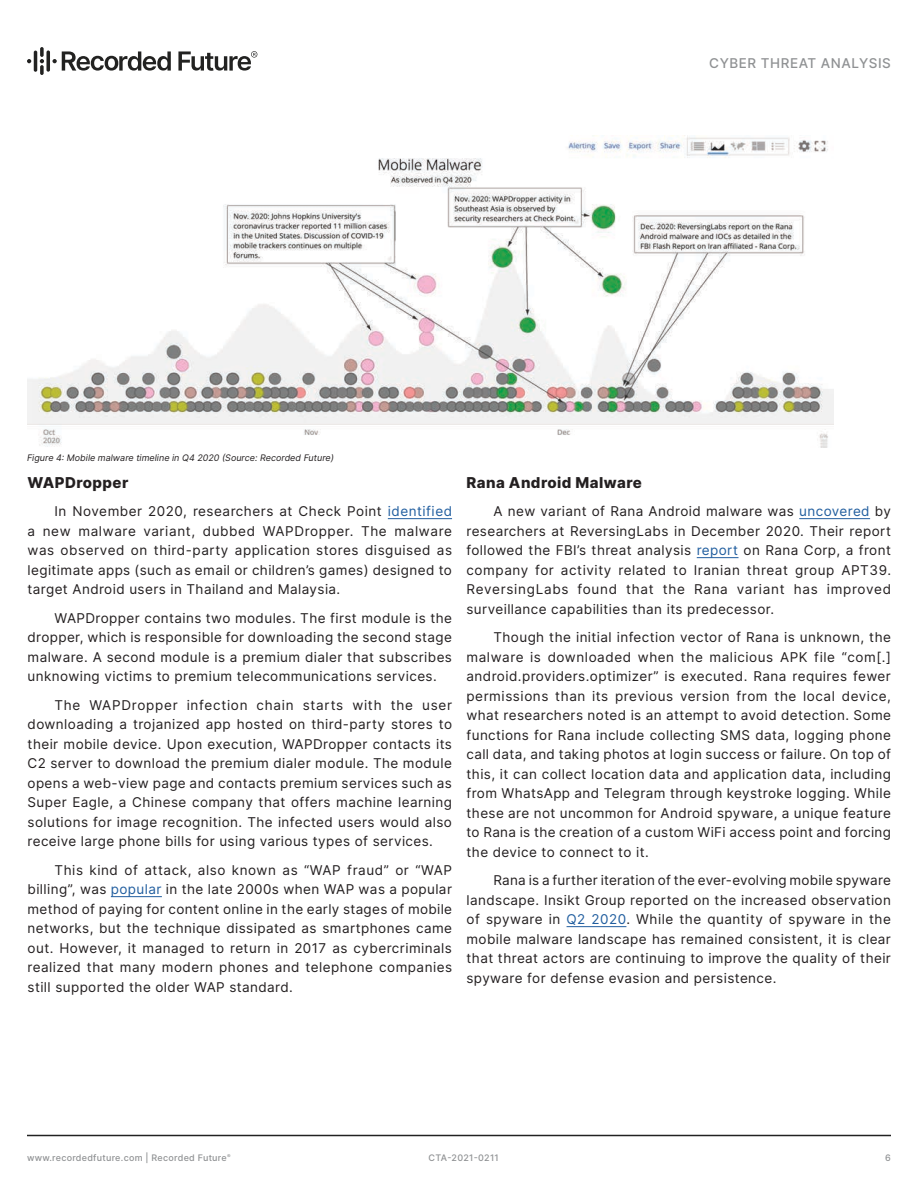
<style>
.page{position:relative;width:918px;height:1188px;background:#fff}
.page>*{position:absolute;margin:0;border:0;box-sizing:border-box;transform-origin:0 0}
.t1{font:800 15px "Inter";letter-spacing:.03em;color:#231f20}
.t2{font:13.5px/19.5px "Inter";letter-spacing:.03em;color:#231f20;text-align:justify}
.t3{font:500 13.5px "Inter";letter-spacing:.04em;color:#8f9193}
.t4{font:italic 9px "Inter";color:#231f20}
.t5{font:500 9px "Inter";letter-spacing:.03em;color:#8f9193}
.s1{color:#215e9f}
</style>
<div class="page">
<hr style="left:27px;top:1135px;width:864px;height:1px;background:#222">
<hr style="left:388px;top:518px;width:64px;height:1px;background:#215e9f">
<hr style="left:111px;top:896px;width:51px;height:1px;background:#215e9f">
<hr style="left:799px;top:518px;width:71px;height:1px;background:#215e9f">
<hr style="left:697px;top:557px;width:42px;height:1px;background:#215e9f">
<hr style="left:567px;top:926px;width:59px;height:1px;background:#215e9f">
<img style="left:27px;top:135px;width:807px;height:312px">
<svg style="left:178px;top:51px;width:79px;height:20px"></svg>
<svg style="left:27px;top:59px;width:4px;height:4px"></svg>
<svg style="left:40px;top:50px;width:131px;height:22px"></svg>
<hr style="left:34px;top:51px;width:3px;height:21px;background:#222221;border-radius:2px">
<svg style="left:40px;top:47px;width:4px;height:10px"></svg>
<p class="t3" style="left:709px;top:54px;width:183px">CYBER THREAT ANALYSIS</p>
<p class="t4" style="left:27px;top:451px;width:309px">Figure 4: Mobile malware timeline in Q4 2020 (Source: Recorded Future)</p>
<p class="t1" style="left:28px;top:472px;width:102px">WAPDropper</p>
<p class="t2" style="left:28px;top:501px;width:426px;text-indent:27px">In November 2020, researchers at Check Point <span class="s1">identified </span>a new malware variant, dubbed WAPDropper. The malware was observed on third-party application stores disguised as legitimate apps (such as email or children’s games) designed to target Android users in Thailand and Malaysia.</p>
<p class="t2" style="left:28px;top:608px;width:426px;text-indent:27px">WAPDropper contains two modules. The first module is the dropper, which is responsible for downloading the second stage malware. A second module is a premium dialer that subscribes unknowing victims to premium telecommunications services.</p>
<p class="t2" style="left:28px;top:695px;width:426px;text-indent:27px">The WAPDropper infection chain starts with the user downloading a trojanized app hosted on third-party stores to their mobile device. Upon execution, WAPDropper contacts its C2 server to download the premium dialer module. The module opens a web-view page and contacts premium services such as Super Eagle, a Chinese company that offers machine learning solutions for image recognition. The infected users would also receive large phone bills for using various types of services.</p>
<p class="t2" style="left:28px;top:860px;width:426px;text-indent:27px">This kind of attack, also known as “WAP fraud” or “WAP billing”, was <span class="s1">popular</span> in the late 2000s when WAP was a popular method of paying for content online in the early stages of mobile networks, but the technique dissipated as smartphones came out. However, it managed to return in 2017 as cybercriminals realized that many modern phones and telephone companies still supported the older WAP standard.</p>
<p class="t1" style="left:466px;top:472px;width:177px">Rana Android Malware</p>
<p class="t2" style="left:466px;top:501px;width:426px;text-indent:27px">A new variant of Rana Android malware was <span class="s1">uncovered</span> by researchers at ReversingLabs in December 2020. Their report followed the FBI’s threat analysis <span class="s1">report</span> on Rana Corp, a front company for activity related to Iranian threat group APT39.<br>ReversingLabs found that the Rana variant has improved surveillance capabilities than its predecessor.</p>
<p class="t2" style="left:466px;top:627px;width:426px;text-indent:27px">Though the initial infection vector of Rana is unknown, the malware is downloaded when the malicious APK file “com[.] android.providers.optimizer” is executed. Rana requires fewer permissions than its previous version from the local device, what researchers noted is an attempt to avoid detection. Some functions for Rana include collecting SMS data, logging phone call data, and taking photos at login success or failure. On top of this, it can collect location data and application data, including from WhatsApp and Telegram through keystroke logging. While these are not uncommon for Android spyware, a unique feature to Rana is the creation of a custom WiFi access point and forcing the device to connect to it.</p>
<p class="t2" style="left:466px;top:870px;width:426px;text-indent:27px">Rana is a further iteration of the ever-evolving mobile spyware landscape. Insikt Group reported on the increased observation of spyware in <span class="s1">Q2 2020</span>. While the quantity of spyware in the mobile malware landscape has remained consistent, it is clear that threat actors are continuing to improve the quality of their spyware for defense evasion and persistence.</p>
<p class="t5" style="left:27px;top:1151px;width:205px">www.recordedfuture.com | Recorded Future<sup>®</sup></p>
<p class="t5" style="left:429px;top:1151px;width:72px">CTA-2021-0211</p>
<p class="t5" style="left:885px;top:1151px;width:7px">6</p>
</div>
